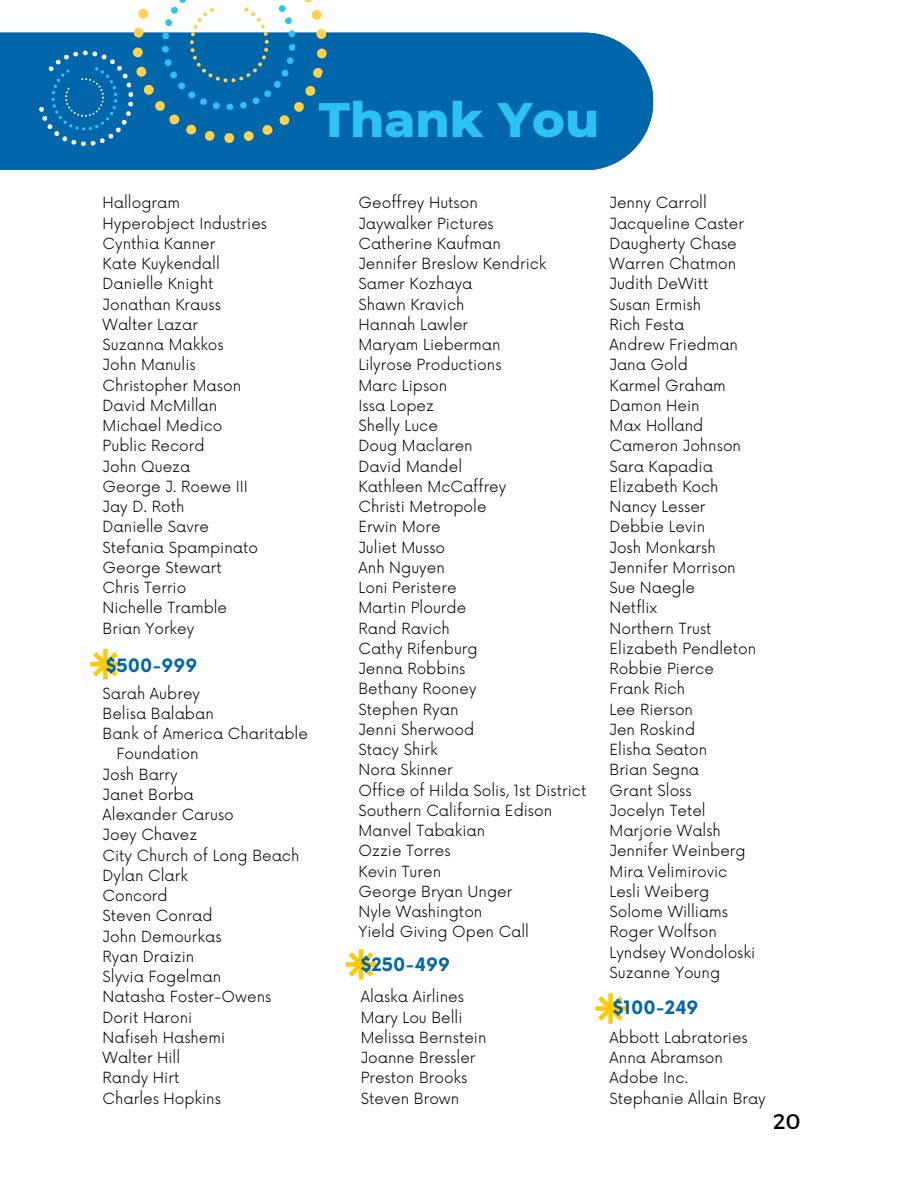
<style>
.page{position:relative;width:918px;height:1188px;background:#fff}
.page>*{position:absolute;margin:0;border:0;box-sizing:border-box;transform-origin:0 0}
.t1{font:800 49.35px "Montserrat";color:#2cc2f1}
.t2{font:21.15px "Montserrat";color:#000}
.t3{font:700 18px "Now";color:#0166aa}
.t4{font:300 15px "Now";color:#000}
</style>
<div class="page">
<svg style="left:346px;top:949px;width:30px;height:31px"></svg>
<svg style="left:90px;top:649px;width:31px;height:30px"></svg>
<div style="left:0;top:33px;width:653px;height:137px;background:#0166aa"></div>
<svg style="left:28px;top:0;width:326px;height:170px"></svg>
<svg style="left:595px;top:993px;width:31px;height:31px"></svg>
<p class="t1" style="left:319px;top:89px;width:282px">Thank You</p>
<p class="t4" style="left:103px;top:195px;width:79px">Hallogram</p>
<p class="t4" style="left:103px;top:215px;width:166px">Hyperobject Industries</p>
<p class="t4" style="left:103px;top:235px;width:114px">Cynthia Kanner</p>
<p class="t4" style="left:103px;top:255px;width:119px">Kate Kuykendall</p>
<p class="t4" style="left:103px;top:276px;width:112px">Danielle Knight</p>
<p class="t4" style="left:103px;top:296px;width:120px">Jonathan Krauss</p>
<p class="t4" style="left:103px;top:316px;width:97px">Walter Lazar</p>
<p class="t4" style="left:103px;top:336px;width:123px">Suzanna Makkos</p>
<p class="t4" style="left:103px;top:357px;width:95px">John Manulis</p>
<p class="t4" style="left:103px;top:377px;width:140px">Christopher Mason</p>
<p class="t4" style="left:103px;top:397px;width:116px">David McMillan</p>
<p class="t4" style="left:103px;top:417px;width:121px">Michael Medico</p>
<p class="t4" style="left:103px;top:438px;width:103px">Public Record</p>
<p class="t4" style="left:103px;top:458px;width:89px">John Queza</p>
<p class="t4" style="left:103px;top:478px;width:147px">George J. Roewe III</p>
<p class="t4" style="left:103px;top:498px;width:84px">Jay D. Roth</p>
<p class="t4" style="left:103px;top:519px;width:108px">Danielle Savre</p>
<p class="t4" style="left:103px;top:539px;width:157px">Stefania Spampinato</p>
<p class="t4" style="left:103px;top:559px;width:121px">George Stewart</p>
<p class="t4" style="left:103px;top:579px;width:85px">Chris Terrio</p>
<p class="t4" style="left:103px;top:600px;width:126px">Nichelle Tramble</p>
<p class="t4" style="left:103px;top:620px;width:93px">Brian Yorkey</p>
<p class="t3" style="left:106px;top:655px;width:93px">$500-999</p>
<p class="t4" style="left:103px;top:685px;width:99px">Sarah Aubrey</p>
<p class="t4" style="left:103px;top:705px;width:113px">Belisa Balaban</p>
<p class="t4" style="left:103px;top:725px;width:207px">Bank of America Charitable</p>
<p class="t4" style="left:116px;top:746px;width:84px">Foundation</p>
<p class="t4" style="left:103px;top:766px;width:77px">Josh Barry</p>
<p class="t4" style="left:103px;top:786px;width:93px">Janet Borba</p>
<h1 class="t4" style="left:103px;top:806px;width:133px">Alexander Caruso</h1>
<p class="t4" style="left:103px;top:827px;width:96px">Joey Chavez</p>
<p class="t4" style="left:103px;top:847px;width:198px">City Church of Long Beach</p>
<p class="t4" style="left:103px;top:867px;width:87px">Dylan Clark</p>
<p class="t4" style="left:103px;top:887px;width:67px">Concord</p>
<p class="t4" style="left:103px;top:908px;width:111px">Steven Conrad</p>
<p class="t4" style="left:103px;top:928px;width:120px">John Demourkas</p>
<p class="t4" style="left:103px;top:948px;width:93px">Ryan Draizin</p>
<p class="t4" style="left:103px;top:968px;width:120px">Slyvia Fogelman</p>
<p class="t4" style="left:103px;top:989px;width:170px">Natasha Foster-Owens</p>
<p class="t4" style="left:103px;top:1009px;width:91px">Dorit Haroni</p>
<p class="t4" style="left:103px;top:1029px;width:124px">Nafiseh Hashemi</p>
<p class="t4" style="left:103px;top:1049px;width:79px">Walter Hill</p>
<p class="t4" style="left:103px;top:1070px;width:78px">Randy Hirt</p>
<p class="t4" style="left:103px;top:1090px;width:120px">Charles Hopkins</p>
<p class="t4" style="left:359px;top:195px;width:121px">Geoffrey Hutson</p>
<p class="t4" style="left:359px;top:215px;width:137px">Jaywalker Pictures</p>
<p class="t4" style="left:359px;top:235px;width:144px">Catherine Kaufman</p>
<p class="t4" style="left:359px;top:255px;width:189px">Jennifer Breslow Kendrick</p>
<p class="t4" style="left:359px;top:276px;width:116px">Samer Kozhaya</p>
<p class="t4" style="left:359px;top:296px;width:107px">Shawn Kravich</p>
<p class="t4" style="left:359px;top:316px;width:111px">Hannah Lawler</p>
<p class="t4" style="left:359px;top:336px;width:143px">Maryam Lieberman</p>
<p class="t4" style="left:359px;top:357px;width:145px">Lilyrose Productions</p>
<p class="t4" style="left:359px;top:377px;width:90px">Marc Lipson</p>
<p class="t4" style="left:359px;top:397px;width:77px">Issa Lopez</p>
<p class="t4" style="left:359px;top:417px;width:81px">Shelly Luce</p>
<p class="t4" style="left:359px;top:438px;width:116px">Doug Maclaren</p>
<p class="t4" style="left:359px;top:458px;width:105px">David Mandel</p>
<p class="t4" style="left:359px;top:478px;width:149px">Kathleen McCaffrey</p>
<p class="t4" style="left:359px;top:498px;width:130px">Christi Metropole</p>
<p class="t4" style="left:359px;top:519px;width:84px">Erwin More</p>
<p class="t4" style="left:359px;top:539px;width:88px">Juliet Musso</p>
<p class="t4" style="left:359px;top:559px;width:88px">Anh Nguyen</p>
<p class="t4" style="left:359px;top:579px;width:100px">Loni Peristere</p>
<p class="t4" style="left:359px;top:600px;width:109px">Martin Plourde</p>
<p class="t4" style="left:359px;top:620px;width:93px">Rand Ravich</p>
<p class="t4" style="left:359px;top:640px;width:121px">Cathy Rifenburg</p>
<p class="t4" style="left:359px;top:660px;width:108px">Jenna Robbins</p>
<p class="t4" style="left:359px;top:681px;width:120px">Bethany Rooney</p>
<p class="t4" style="left:359px;top:701px;width:101px">Stephen Ryan</p>
<p class="t4" style="left:359px;top:721px;width:117px">Jenni Sherwood</p>
<p class="t4" style="left:359px;top:741px;width:81px">Stacy Shirk</p>
<p class="t4" style="left:359px;top:762px;width:96px">Nora Skinner</p>
<p class="t4" style="left:359px;top:782px;width:229px">Office of Hilda Solis, 1st District</p>
<p class="t4" style="left:359px;top:802px;width:195px">Southern California Edison</p>
<p class="t4" style="left:359px;top:822px;width:128px">Manvel Tabakian</p>
<p class="t4" style="left:359px;top:843px;width:94px">Ozzie Torres</p>
<p class="t4" style="left:359px;top:863px;width:84px">Kevin Turen</p>
<p class="t4" style="left:359px;top:883px;width:155px">George Bryan Unger</p>
<p class="t4" style="left:359px;top:903px;width:125px">Nyle Washington</p>
<p class="t4" style="left:359px;top:924px;width:172px">Yield Giving Open Call</p>
<p class="t3" style="left:361px;top:955px;width:91px">$250-499</p>
<p class="t4" style="left:361px;top:989px;width:105px">Alaska Airlines</p>
<p class="t4" style="left:361px;top:1009px;width:103px">Mary Lou Belli</p>
<p class="t4" style="left:361px;top:1029px;width:127px">Melissa Bernstein</p>
<p class="t4" style="left:361px;top:1049px;width:116px">Joanne Bressler</p>
<p class="t4" style="left:361px;top:1070px;width:108px">Preston Brooks</p>
<p class="t4" style="left:361px;top:1090px;width:100px">Steven Brown</p>
<p class="t4" style="left:610px;top:195px;width:99px">Jenny Carroll</p>
<p class="t4" style="left:610px;top:215px;width:136px">Jacqueline Caster</p>
<p class="t4" style="left:610px;top:235px;width:129px">Daugherty Chase</p>
<p class="t4" style="left:610px;top:255px;width:128px">Warren Chatmon</p>
<p class="t4" style="left:610px;top:276px;width:100px">Judith DeWitt</p>
<p class="t4" style="left:610px;top:296px;width:93px">Susan Ermish</p>
<p class="t4" style="left:610px;top:316px;width:76px">Rich Festa</p>
<p class="t4" style="left:610px;top:336px;width:130px">Andrew Friedman</p>
<p class="t4" style="left:610px;top:357px;width:80px">Jana Gold</p>
<p class="t4" style="left:610px;top:377px;width:118px">Karmel Graham</p>
<p class="t4" style="left:610px;top:397px;width:92px">Damon Hein</p>
<p class="t4" style="left:610px;top:417px;width:95px">Max Holland</p>
<p class="t4" style="left:610px;top:438px;width:133px">Cameron Johnson</p>
<p class="t4" style="left:610px;top:458px;width:105px">Sara Kapadia</p>
<p class="t4" style="left:610px;top:478px;width:111px">Elizabeth Koch</p>
<p class="t4" style="left:610px;top:498px;width:97px">Nancy Lesser</p>
<p class="t4" style="left:610px;top:519px;width:97px">Debbie Levin</p>
<p class="t4" style="left:610px;top:539px;width:108px">Josh Monkarsh</p>
<h2 class="t4" style="left:610px;top:559px;width:128px">Jennifer Morrison</h2>
<p class="t4" style="left:610px;top:579px;width:87px">Sue Naegle</p>
<p class="t4" style="left:610px;top:600px;width:49px">Netflix</p>
<p class="t4" style="left:610px;top:620px;width:104px">Northern Trust</p>
<p class="t4" style="left:610px;top:640px;width:148px">Elizabeth Pendleton</p>
<p class="t4" style="left:610px;top:660px;width:106px">Robbie Pierce</p>
<p class="t4" style="left:610px;top:681px;width:77px">Frank Rich</p>
<p class="t4" style="left:610px;top:701px;width:85px">Lee Rierson</p>
<p class="t4" style="left:610px;top:721px;width:87px">Jen Roskind</p>
<p class="t4" style="left:610px;top:741px;width:99px">Elisha Seaton</p>
<p class="t4" style="left:610px;top:762px;width:91px">Brian Segna</p>
<p class="t4" style="left:610px;top:782px;width:84px">Grant Sloss</p>
<p class="t4" style="left:610px;top:802px;width:98px">Jocelyn Tetel</p>
<p class="t4" style="left:610px;top:822px;width:113px">Marjorie Walsh</p>
<p class="t4" style="left:610px;top:843px;width:138px">Jennifer Weinberg</p>
<p class="t4" style="left:610px;top:863px;width:119px">Mira Velimirovic</p>
<p class="t4" style="left:610px;top:883px;width:101px">Lesli Weiberg</p>
<p class="t4" style="left:610px;top:903px;width:120px">Solome Williams</p>
<p class="t4" style="left:610px;top:924px;width:109px">Roger Wolfson</p>
<p class="t4" style="left:610px;top:944px;width:147px">Lyndsey Wondoloski</p>
<p class="t4" style="left:610px;top:964px;width:112px">Suzanne Young</p>
<p class="t3" style="left:613px;top:998px;width:87px">$100-249</p>
<p class="t4" style="left:610px;top:1029px;width:140px">Abbott Labratories</p>
<h2 class="t4" style="left:610px;top:1049px;width:115px">Anna Abramson</h2>
<p class="t4" style="left:610px;top:1070px;width:80px">Adobe Inc.</p>
<p class="t4" style="left:610px;top:1090px;width:158px">Stephanie Allain Bray</p>
<p class="t2" style="left:773px;top:1108px;width:29px">20</p>
</div>
